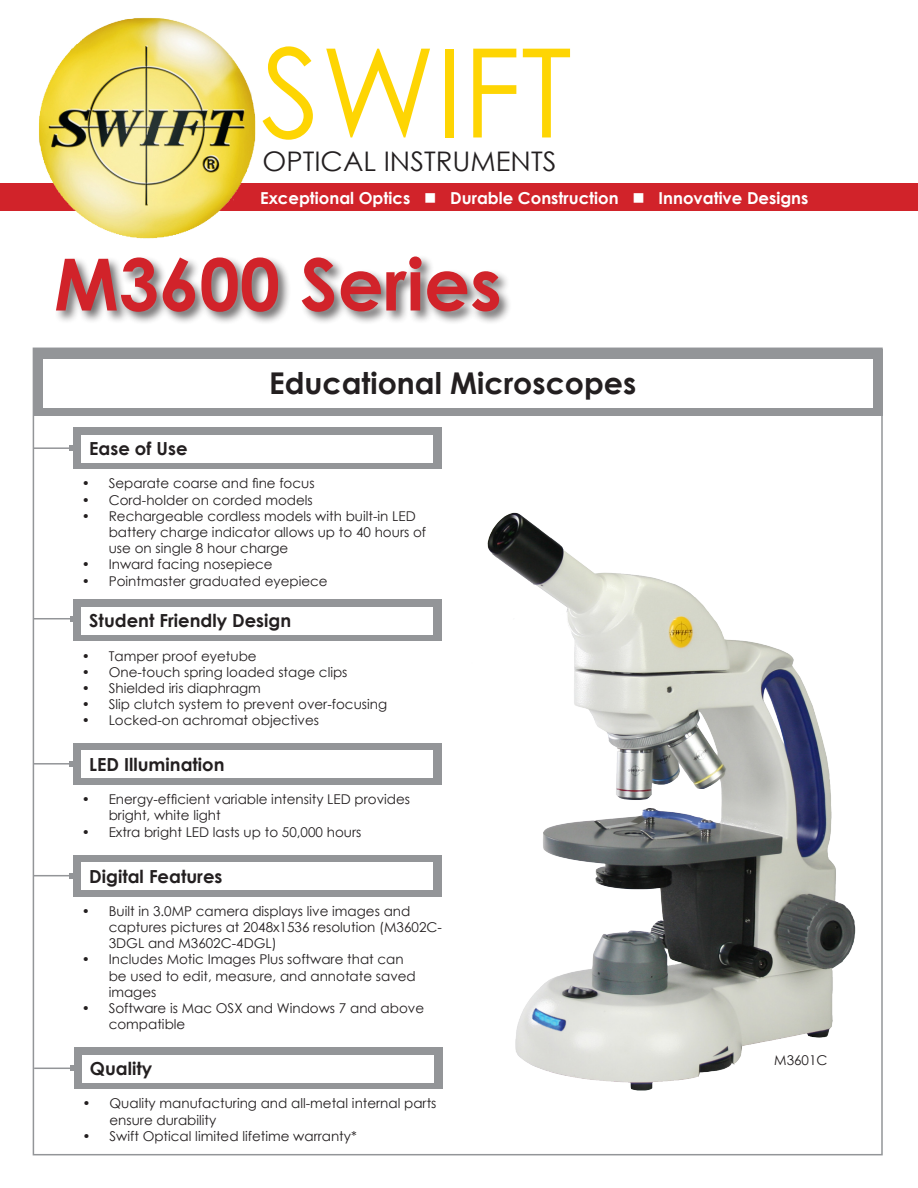
<style>
.page{position:relative;width:918px;height:1188px;background:#fff}
.page>*{position:absolute;margin:0;border:0;box-sizing:border-box;transform-origin:0 0}
.t1{font:123.6px "Century Gothic";color:#fed503}
.t2{font:700 72px "Century Gothic";color:#d1232a}
.t3{font:700 30px "Century Gothic";color:#231f20}
.t4{font:27px "Century Gothic";color:#231f20}
.t5{font:700 18px "Century Gothic";color:#231f20}
.t6{font:700 16.5px "Century Gothic";color:#fff}
.t7{font:13.5px/16.2px "Century Gothic";color:#231f20}
</style>
<div class="page">
<div style="left:0;top:184px;width:918px;height:27px;background:#d1232a"></div>
<img style="left:33px;top:17px;width:229px;height:222px">
<img style="left:487px;top:512px;width:369px;height:579px">
<div style="left:54px;top:254px;width:458px;height:71px;background:#231f20;opacity:.65"></div>
<div style="left:33px;top:349px;width:850px;height:67px;background:#939598"></div>
<div style="left:43px;top:359px;width:829px;height:48px;background:#fff"></div>
<hr style="left:33px;top:447px;width:39px;height:2px;background:#939598">
<svg style="left:69px;top:445px;width:5px;height:6px"></svg>
<div style="left:74px;top:428px;width:368px;height:41px;background:#939598"></div>
<div style="left:82px;top:435px;width:351px;height:27px;background:#fff"></div>
<hr style="left:34px;top:618px;width:39px;height:1px;background:#939598">
<svg style="left:70px;top:616px;width:4px;height:6px"></svg>
<div style="left:74px;top:600px;width:368px;height:41px;background:#939598"></div>
<div style="left:82px;top:607px;width:351px;height:27px;background:#fff"></div>
<hr style="left:33px;top:763px;width:39px;height:2px;background:#939598">
<svg style="left:69px;top:761px;width:5px;height:6px"></svg>
<div style="left:74px;top:743px;width:368px;height:41px;background:#939598"></div>
<div style="left:82px;top:751px;width:351px;height:27px;background:#fff"></div>
<hr style="left:33px;top:875px;width:39px;height:1px;background:#939598">
<svg style="left:69px;top:873px;width:5px;height:6px"></svg>
<div style="left:74px;top:855px;width:368px;height:41px;background:#939598"></div>
<div style="left:82px;top:862px;width:351px;height:28px;background:#fff"></div>
<hr style="left:34px;top:1068px;width:39px;height:1px;background:#939598">
<svg style="left:70px;top:1065px;width:5px;height:6px"></svg>
<div style="left:75px;top:1048px;width:368px;height:41px;background:#939598"></div>
<div style="left:82px;top:1055px;width:352px;height:27px;background:#fff"></div>
<p class="t1" style="left:261px;top:6px;width:313px">SWIFT</p>
<p class="t4" style="left:262px;top:142px;width:296px">OPTICAL INSTRUMENTS</p>
<p class="t6" style="left:260px;top:185px;width:550px">Exceptional Optics ■ Durable Construction ■ Innovative Designs</p>
<p class="t2" style="left:54px;top:230px;width:449px">M3600 Series</p>
<p class="t5" style="left:89px;top:435px;width:100px">Ease of Use</p>
<p class="t3" style="left:269px;top:361px;width:369px">Educational Microscopes</p>
<p class="t7" style="left:82px;top:475px;width:234px">• Separate coarse and fine focus</p>
<p class="t7" style="left:82px;top:491px;width:233px">• Cord-holder on corded models</p>
<p class="t7" style="left:109px;top:508px;width:319px;text-indent:-27px">• Rechargeable cordless models with built-in LED battery charge indicator allows up to 40 hours of use on single 8 hour charge</p>
<p class="t7" style="left:82px;top:556px;width:193px">• Inward facing nosepiece</p>
<p class="t7" style="left:82px;top:572px;width:247px">• Pointmaster graduated eyepiece</p>
<p class="t5" style="left:89px;top:607px;width:203px">Student Friendly Design</p>
<p class="t7" style="left:82px;top:647px;width:176px">• Tamper proof eyetube</p>
<p class="t7" style="left:82px;top:664px;width:267px">• One-touch spring loaded stage clips</p>
<p class="t7" style="left:82px;top:680px;width:181px">• Shielded iris diaphragm</p>
<p class="t7" style="left:82px;top:696px;width:307px">• Slip clutch system to prevent over-focusing</p>
<p class="t7" style="left:82px;top:712px;width:239px">• Locked-on achromat objectives</p>
<p class="t5" style="left:89px;top:751px;width:137px">LED Illumination</p>
<p class="t7" style="left:109px;top:791px;width:303px;text-indent:-27px">• Energy-efficient variable intensity LED provides bright, white light</p>
<p class="t7" style="left:82px;top:823px;width:281px">• Extra bright LED lasts up to 50,000 hours</p>
<p class="t5" style="left:89px;top:863px;width:135px">Digital Features</p>
<p class="t7" style="left:109px;top:903px;width:335px;text-indent:-27px">• Built in 3.0MP camera displays live images and captures pictures at 2048x1536 resolution (M3602C-<br>3DGL and M3602C-4DGL)</p>
<p class="t7" style="left:109px;top:951px;width:309px;text-indent:-27px">• Includes Motic Images Plus software that can be used to edit, measure, and annotate saved images</p>
<p class="t7" style="left:109px;top:1000px;width:317px;text-indent:-27px">• Software is Mac OSX and Windows 7 and above compatible</p>
<p class="t5" style="left:90px;top:1055px;width:64px">Quality</p>
<p class="t7" style="left:109px;top:1095px;width:329px;text-indent:-27px">• Quality manufacturing and all-metal internal parts ensure durability</p>
<p class="t7" style="left:82px;top:1128px;width:276px">• Swift Optical limited lifetime warranty*</p>
<p class="t7" style="left:774px;top:1052px;width:55px">M3601C</p>
</div>
